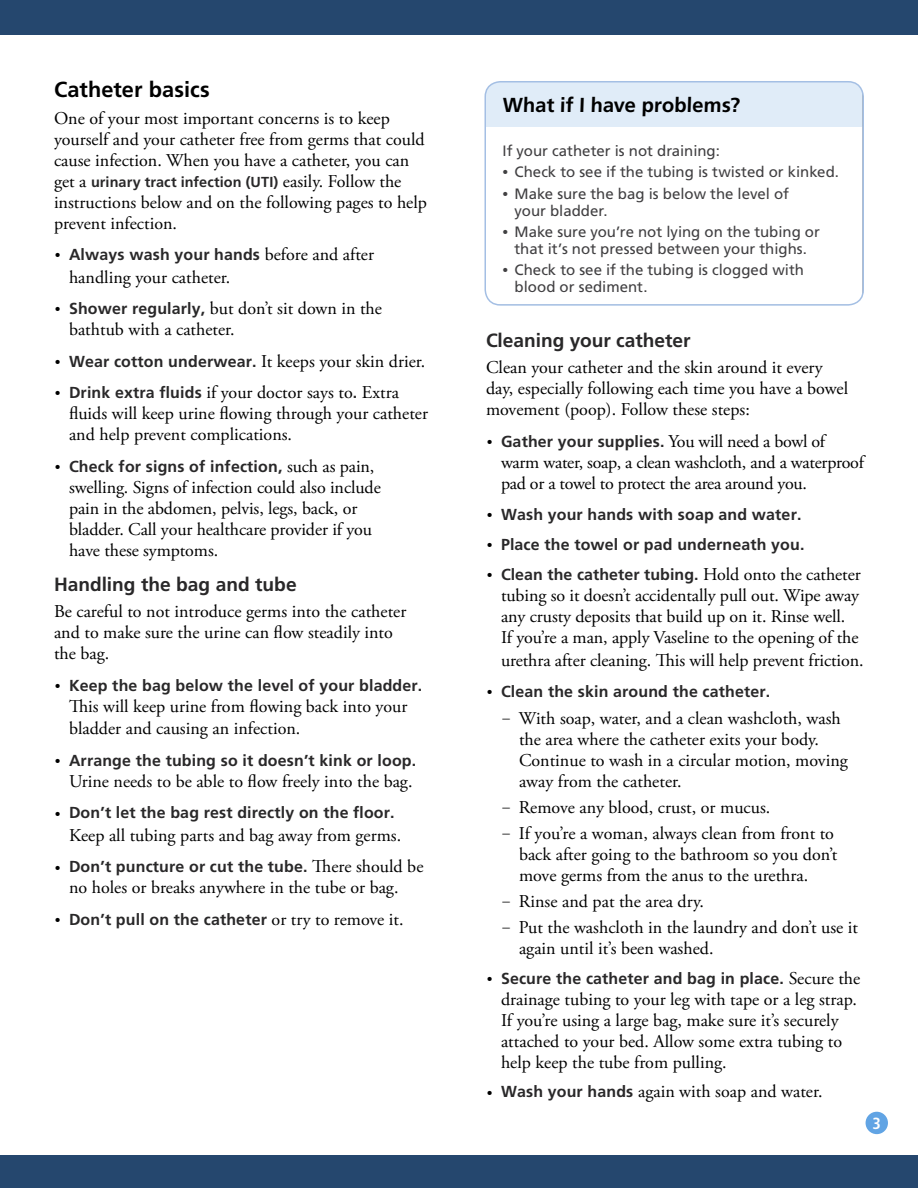
<style>
.page{position:relative;width:918px;height:1188px;background:#fff}
.page>*{position:absolute;margin:0;border:0;box-sizing:border-box;transform-origin:0 0}
.Level_1__h2{font:700 21.75px "Frutiger LT Std";color:#000}
.Main_table{font:700 20.25px "Frutiger LT Std";color:#000}
.Level_2__h3{font:700 19.2px "Frutiger LT Std";color:#292829}
.Main_tight_1{font:18px/21px "Adobe Garamond Pro";color:#000}
.t1{font:700 condensed 16.2px "Frutiger LT Std";color:#fff}
.t2{font:700 15.9px "Frutiger LT Std";letter-spacing:.01em;color:#292829}
.Main_table_-_tight_1{font:15px/16.8px "Frutiger LT Std";color:#414042}
.Main_tight_1-2{font:700 14.4px "Frutiger LT Std";letter-spacing:.005em;color:#292829}
.s1{font-family:"Adobe Garamond Pro";font-weight:400;font-size:18px;color:#000}
.s2{font-family:"Adobe Garamond Pro";font-weight:400;font-size:15px;color:#000}
.s3{font-size:15px}
.s4{font-family:"Frutiger LT Std";font-weight:700;font-size:15.9px;color:#292829}
.s5{font-family:"Adobe Garamond Pro"}
</style>
<div class="page">
<div style="left:866px;top:1112px;width:22px;height:22px;background:#61a4e4;border-radius:50%"></div>
<div style="left:0;top:0;width:918px;height:35px;background:#25476e"></div>
<div style="left:0;top:1156px;width:918px;height:32px;background:#25476e"></div>
<div style="left:485px;top:82px;width:378px;height:45px;background:#e0ecf8"></div>
<hr style="left:863px;top:82px;width:1px;height:45px;background:#939598">
<hr style="left:863px;top:127px;width:1px;height:178px;background:#939598">
<hr style="left:485px;top:305px;width:378px;height:1px;background:#939598">
<div style="left:484px;top:81px;width:380px;height:225px;border:2px solid #a4bfe4;border-radius:15px"></div>
<p class="Level_1__h2" style="left:54px;top:77px;width:157px">Catheter basics</p>
<p class="Main_tight_1" style="left:54px;top:108px;width:372px">One of your most important concerns is to keep yourself and your catheter free from germs that could cause infection. When you have a catheter, you can</p>
<p class="Main_tight_1-2" style="left:54px;top:173px;width:349px"><span class="s1">get a</span> urinary tract infection (UTI) <span class="s1">easily. Follow the</span></p>
<p class="Main_tight_1" style="left:54px;top:192px;width:375px">instructions below and on the following pages to help prevent infection.</p>
<p class="t2" style="left:55px;top:245px;width:321px"><span class="s2">•</span> Always wash your hands <span class="s1">before and after</span></p>
<p class="Main_tight_1" style="left:69px;top:267px;width:163px">handling your catheter.</p>
<p class="Main_tight_1" style="left:69px;top:298px;width:315px;text-indent:-14px"><span class="s3">•</span> <span class="s4">Shower regularly,</span> but don’t sit down in the bathtub with a catheter.</p>
<p class="Main_tight_1" style="left:55px;top:351px;width:372px"><span class="s3">•</span> <span class="s4">Wear cotton underwear.</span> It keeps your skin drier.</p>
<p class="Main_tight_1" style="left:69px;top:382px;width:361px;text-indent:-14px"><span class="s3">•</span> <span class="s4">Drink extra fluids</span> if your doctor says to<span class="s4">.</span> Extra fluids will keep urine flowing through your catheter and help prevent complications.</p>
<p class="t2" style="left:55px;top:457px;width:321px"><span class="s2">•</span> Check for signs of infection, <span class="s1">such as pain,</span></p>
<p class="Main_tight_1" style="left:69px;top:477px;width:313px">swelling. Signs of infection could also include pain in the abdomen, pelvis, legs, back, or bladder. Call your healthcare provider if you have these symptoms.</p>
<p class="Level_2__h3" style="left:54px;top:573px;width:244px">Handling the bag and tube</p>
<p class="Main_tight_1" style="left:54px;top:602px;width:354px">Be careful to not introduce germs into the catheter and to make sure the urine can flow steadily into the bag.</p>
<p class="t2" style="left:55px;top:676px;width:369px"><span class="s2">•</span> Keep the bag below the level of your bladder.</p>
<p class="Main_tight_1" style="left:69px;top:696px;width:340px;line-height:22.5px">This will keep urine from flowing back into your bladder and causing an infection.</p>
<p class="t2" style="left:55px;top:751px;width:363px"><span class="s2">•</span> Arrange the tubing so it doesn’t kink or loop.</p>
<p class="Main_tight_1" style="left:69px;top:771px;width:345px">Urine needs to be able to flow freely into the bag.</p>
<p class="t2" style="left:55px;top:804px;width:341px"><span class="s2">•</span> Don’t let the bag rest directly on the floor.</p>
<p class="Main_tight_1" style="left:69px;top:825px;width:334px">Keep all tubing parts and bag away from germs.</p>
<p class="t2" style="left:55px;top:858px;width:370px"><span class="s2">•</span> Don’t puncture or cut the tube. <span class="s1">There should be</span></p>
<p class="Main_tight_1" style="left:69px;top:878px;width:331px">no holes or breaks anywhere in the tube or bag.</p>
<p class="t2" style="left:55px;top:910px;width:350px"><span class="s2">•</span> Don’t pull on the catheter <span class="s1">or try to remove it.</span></p>
<p class="Main_table" style="left:503px;top:93px;width:240px">What if I have problems?</p>
<p class="Main_table_-_tight_1" style="left:503px;top:142px;width:219px">If your catheter is not draining:</p>
<p class="Main_table_-_tight_1" style="left:503px;top:164px;width:338px"><span class="s5">•</span> Check to see if the tubing is twisted or kinked.</p>
<p class="Main_table_-_tight_1" style="left:515px;top:185px;width:276px;text-indent:-12px"><span class="s5">•</span> Make sure the bag is below the level of your bladder.</p>
<p class="Main_table_-_tight_1" style="left:503px;top:223px;width:319px;text-align:center"><span class="s5">•</span> Make sure you’re not lying on the tubing or that it’s not pressed between your thighs.</p>
<p class="Main_table_-_tight_1" style="left:515px;top:262px;width:291px;text-indent:-12px"><span class="s5">•</span> Check to see if the tubing is clogged with blood or sediment.</p>
<p class="Level_2__h3" style="left:486px;top:329px;width:206px">Cleaning your catheter</p>
<p class="Main_tight_1" style="left:486px;top:358px;width:364px">Clean your catheter and the skin around it every day, especially following each time you have a bowel movement (poop). Follow these steps:</p>
<p class="t2" style="left:487px;top:432px;width:340px"><span class="s2">•</span> Gather your supplies. <span class="s1">You will need a bowl of</span></p>
<p class="Main_tight_1" style="left:501px;top:452px;width:364px">warm water, soap, a clean washcloth, and a waterproof pad or a towel to protect the area around you.</p>
<p class="t2" style="left:487px;top:505px;width:316px"><span class="s2">•</span> Wash your hands with soap and water.</p>
<p class="t2" style="left:487px;top:535px;width:319px"><span class="s2">•</span> Place the towel or pad underneath you.</p>
<p class="t2" style="left:487px;top:565px;width:375px"><span class="s2">•</span> Clean the catheter tubing. <span class="s1">Hold onto the catheter</span></p>
<p class="Main_tight_1" style="left:501px;top:585px;width:364px;line-height:21.5px">tubing so it doesn’t accidentally pull out. Wipe away any crusty deposits that build up on it. Rinse well.<br>If you’re a man, apply Vaseline to the opening of the urethra after cleaning. This will help prevent friction.</p>
<p class="t2" style="left:487px;top:682px;width:285px"><span class="s2">•</span> Clean the skin around the catheter.</p>
<p class="Main_tight_1" style="left:519px;top:709px;width:330px;text-indent:-16px"><span class="s3">–</span> With soap, water, and a clean washcloth, wash the area where the catheter exits your body.<br>Continue to wash in a circular motion, moving away from the catheter.</p>
<p class="Main_tight_1" style="left:502px;top:798px;width:269px"><span class="s3">–</span> Remove any blood, crust, or mucus.</p>
<p class="Main_tight_1" style="left:519px;top:823px;width:320px;text-indent:-16px"><span class="s3">–</span> If you’re a woman, always clean from front to back after going to the bathroom so you don’t move germs from the anus to the urethra.</p>
<p class="Main_tight_1" style="left:502px;top:891px;width:203px"><span class="s3">–</span> Rinse and pat the area dry.</p>
<p class="Main_tight_1" style="left:519px;top:917px;width:341px;text-indent:-16px"><span class="s3">–</span> Put the washcloth in the laundry and don’t use it again until it’s been washed.</p>
<p class="t2" style="left:487px;top:969px;width:375px"><span class="s2">•</span> Secure the catheter and bag in place. <span class="s1">Secure the</span></p>
<p class="Main_tight_1" style="left:501px;top:990px;width:358px">drainage tubing to your leg with tape or a leg strap.<br>If you’re using a large bag, make sure it’s securely attached to your bed. Allow some extra tubing to help keep the tube from pulling.</p>
<p class="Main_tight_1" style="left:487px;top:1082px;width:337px"><span class="s3">•</span> <span class="s4">Wash your hands</span> again with soap and water.</p>
<p class="t1" style="left:873px;top:1113px;width:10px">3</p>
</div>
